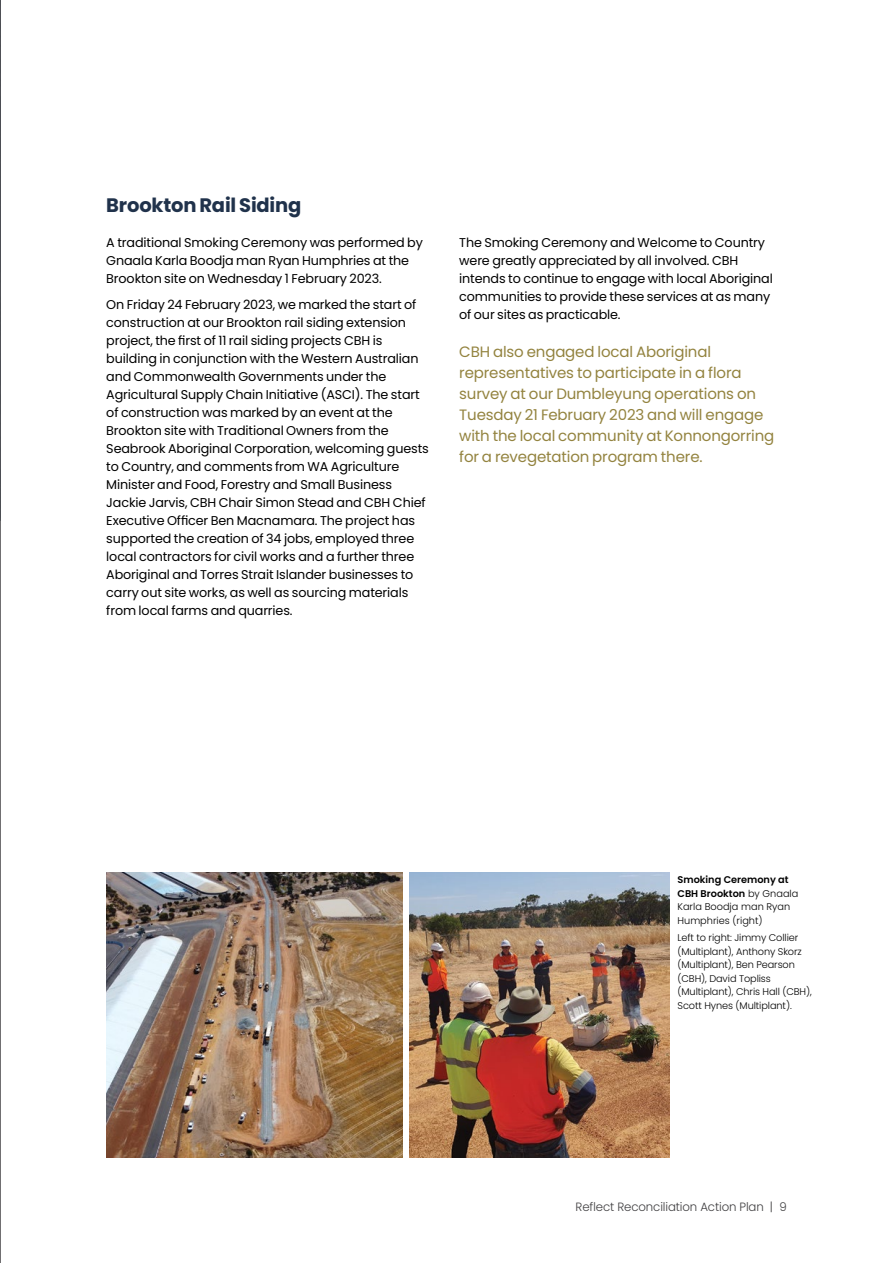
<style>
.page{position:relative;width:893px;height:1263px;background:#fff}
.page>*{position:absolute;margin:0;border:0;box-sizing:border-box;transform-origin:0 0}
.t1{font:700 19.5px "Poppins";letter-spacing:-.01em;color:#20324b}
.t2{font:15px/21px "Poppins";letter-spacing:-.01em;color:#93833f}
.t3{font:12.75px/18px "Poppins";letter-spacing:-.01em;color:#000}
.t4{font:300 12px "Poppins";letter-spacing:-.01em;color:#414042}
.t5{font:300 9.75px/13.5px "Poppins";letter-spacing:-.01em;color:#000}
.s1{font-weight:600}
</style>
<div class="page">
<img style="left:106px;top:873px;width:296px;height:285px">
<img style="left:410px;top:873px;width:259px;height:285px">
<hr style="left:0;top:0;width:1px;height:1263px;background:#414042">
<h1 class="t1" style="left:106px;top:194px;width:197px">Brookton Rail Siding</h1>
<p class="t3" style="left:106px;top:233px;width:318px">A traditional Smoking Ceremony was performed by<br>Gnaala Karla Boodja man Ryan Humphries at the<br>Brookton site on Wednesday 1 February 2023.</p>
<p class="t3" style="left:106px;top:296px;width:324px">On Friday 24 February 2023, we marked the start of construction at our Brookton rail siding extension project, the first of 11 rail siding projects CBH is building in conjunction with the Western Australian and Commonwealth Governments under the Agricultural Supply Chain Initiative (ASCI). The start of construction was marked by an event at the Brookton site with Traditional Owners from the Seabrook Aboriginal Corporation, welcoming guests to Country, and comments from WA Agriculture Minister and Food, Forestry and Small Business Jackie Jarvis, CBH Chair Simon Stead and CBH Chief Executive Officer Ben Macnamara. The project has supported the creation of 34 jobs, employed three local contractors for civil works and a further three Aboriginal and Torres Strait Islander businesses to carry out site works, as well as sourcing materials from local farms and quarries.</p>
<p class="t3" style="left:459px;top:233px;width:315px">The Smoking Ceremony and Welcome to Country were greatly appreciated by all involved. CBH intends to continue to engage with local Aboriginal communities to provide these services at as many of our sites as practicable.</p>
<p class="t2" style="left:459px;top:341px;width:317px">CBH also engaged local Aboriginal representatives to participate in a flora survey at our Dumbleyung operations on Tuesday 21 February 2023 and will engage with the local community at Konnongorring for a revegetation program there.</p>
<p class="t5" style="left:677px;top:873px;width:122px"><span class="s1">Smoking Ceremony at<br>CBH Brookton</span> by Gnaala<br>Karla Boodja man Ryan<br>Humphries (right)</p>
<p class="t5" style="left:677px;top:931px;width:136px">Left to right: Jimmy Collier (Multiplant), Anthony Skorz (Multiplant), Ben Pearson (CBH), David Topliss (Multiplant), Chris Hall (CBH),<br>Scott Hynes (Multiplant).</p>
<p class="t4" style="left:575px;top:1200px;width:213px">Reflect Reconciliation Action Plan | 9</p>
</div>
